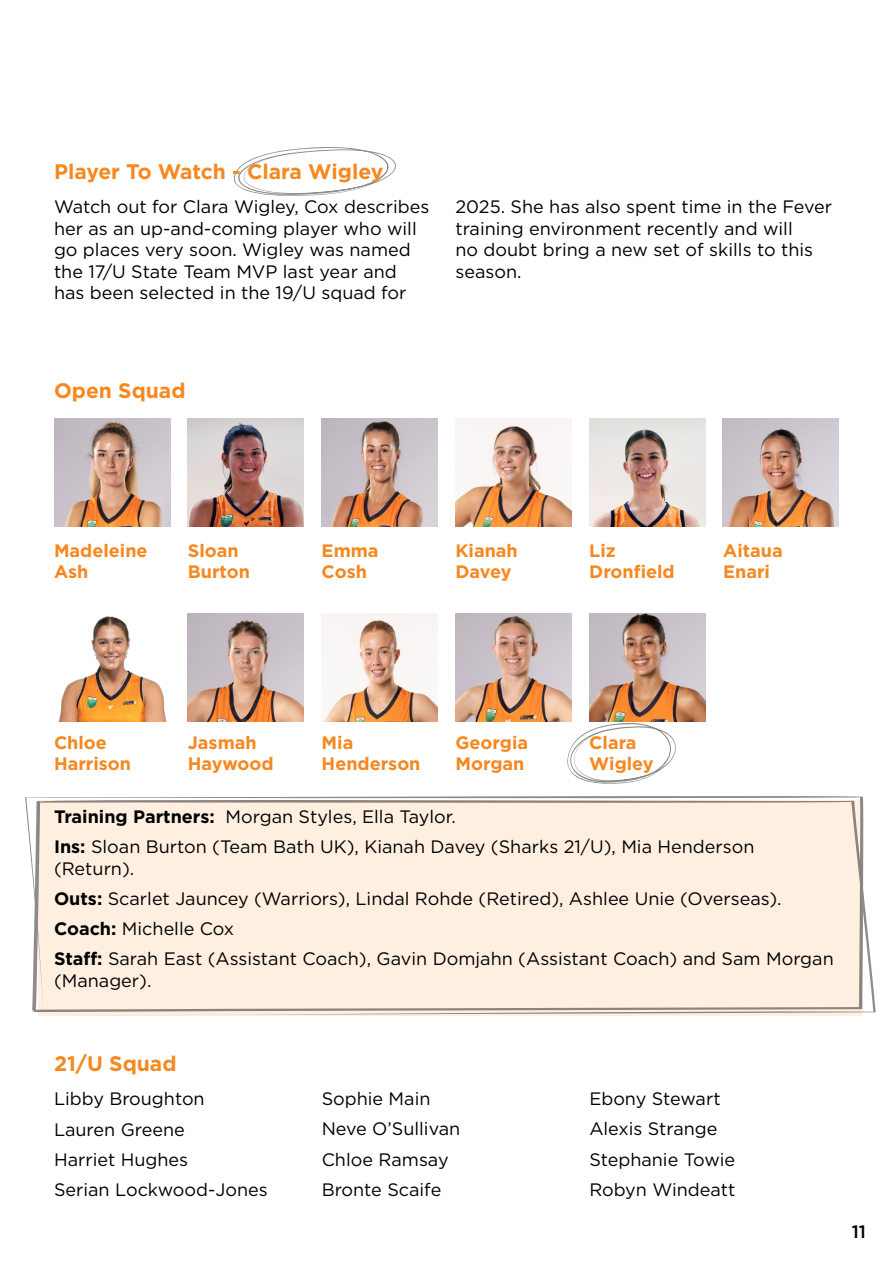
<style>
.page{position:relative;width:893px;height:1263px;background:#fff}
.page>*{position:absolute;margin:0;border:0;box-sizing:border-box;transform-origin:0 0}
.t1{font:700 21px "Gotham";color:#f68820}
.t2{font:18px/30.2px "Gotham";color:#000}
.t3{font:700 18px/21.6px "Gotham";color:#f68820}
.t4{font:500 18px "Gotham";color:#000}
.s1{font-weight:700}
</style>
<div class="page">
<svg style="left:234px;top:147px;width:162px;height:49px"></svg>
<svg style="left:564px;top:721px;width:117px;height:63px"></svg>
<img style="left:54px;top:418px;width:116px;height:108px">
<img style="left:188px;top:419px;width:116px;height:107px">
<img style="left:322px;top:418px;width:116px;height:108px">
<img style="left:455px;top:418px;width:117px;height:108px">
<img style="left:589px;top:419px;width:116px;height:107px">
<img style="left:723px;top:418px;width:116px;height:108px">
<img style="left:58px;top:616px;width:109px;height:105px">
<img style="left:188px;top:613px;width:116px;height:108px">
<img style="left:322px;top:613px;width:116px;height:108px">
<img style="left:455px;top:613px;width:117px;height:108px">
<img style="left:589px;top:613px;width:116px;height:108px">
<svg style="left:25px;top:796px;width:851px;height:220px;fill:#ffefe1"></svg>
<p class="t1" style="left:54px;top:159px;width:331px">Player To Watch - Clara Wigley</p>
<p class="t2" style="left:54px;top:195px;width:377px;line-height:21.6px">Watch out for Clara Wigley, Cox describes her as an up-and-coming player who will go places very soon. Wigley was named the 17/U State Team MVP last year and has been selected in the 19/U squad for</p>
<p class="t2" style="left:455px;top:195px;width:378px;line-height:21.6px">2025. She has also spent time in the Fever training environment recently and will<br>no doubt bring a new set of skills to this season.</p>
<p class="t1" style="left:54px;top:378px;width:133px">Open Squad</p>
<p class="t3" style="left:54px;top:539px;width:95px">Madeleine<br>Ash</p>
<p class="t3" style="left:188px;top:539px;width:64px">Sloan<br>Burton</p>
<p class="t3" style="left:322px;top:539px;width:58px">Emma<br>Cosh</p>
<p class="t3" style="left:455px;top:539px;width:64px">Kianah<br>Davey</p>
<p class="t3" style="left:589px;top:539px;width:87px">Liz<br>Dronfield</p>
<p class="t3" style="left:723px;top:539px;width:61px">Aitaua<br>Enari</p>
<p class="t3" style="left:54px;top:731px;width:79px">Chloe<br>Harrison</p>
<p class="t3" style="left:188px;top:731px;width:87px">Jasmah<br>Haywood</p>
<p class="t3" style="left:322px;top:731px;width:100px">Mia<br>Henderson</p>
<p class="t3" style="left:455px;top:731px;width:74px">Georgia<br>Morgan</p>
<p class="t3" style="left:589px;top:731px;width:66px">Clara<br>Wigley</p>
<p class="t2" style="left:54px;top:801px;width:702px"><span class="s1">Training Partners:</span> Morgan Styles, Ella Taylor.<br><span class="s1">Ins:</span> Sloan Burton (Team Bath UK), Kianah Davey (Sharks 21/U), Mia Henderson</p>
<p class="t2" style="left:54px;top:853px;width:781px">(Return).<br><span class="s1">Outs:</span> Scarlet Jauncey (Warriors), Lindal Rohde (Retired), Ashlee Unie (Overseas).<br><span class="s1">Coach:</span> Michelle Cox<br><span class="s1">Staff:</span> Sarah East (Assistant Coach), Gavin Domjahn (Assistant Coach) and Sam Morgan</p>
<p class="t2" style="left:54px;top:965px;width:99px">(Manager).</p>
<p class="t1" style="left:54px;top:1051px;width:124px">21/U Squad</p>
<p class="t2" style="left:54px;top:1083px;width:215px">Libby Broughton<br>Lauren Greene<br>Harriet Hughes<br>Serian Lockwood-Jones</p>
<p class="t2" style="left:322px;top:1083px;width:140px">Sophie Main<br>Neve O’Sullivan<br>Chloe Ramsay<br>Bronte Scaife</p>
<p class="t2" style="left:589px;top:1083px;width:148px">Ebony Stewart<br>Alexis Strange<br>Stephanie Towie<br>Robyn Windeatt</p>
<p class="t4" style="left:852px;top:1220px;width:16px">11</p>
</div>
